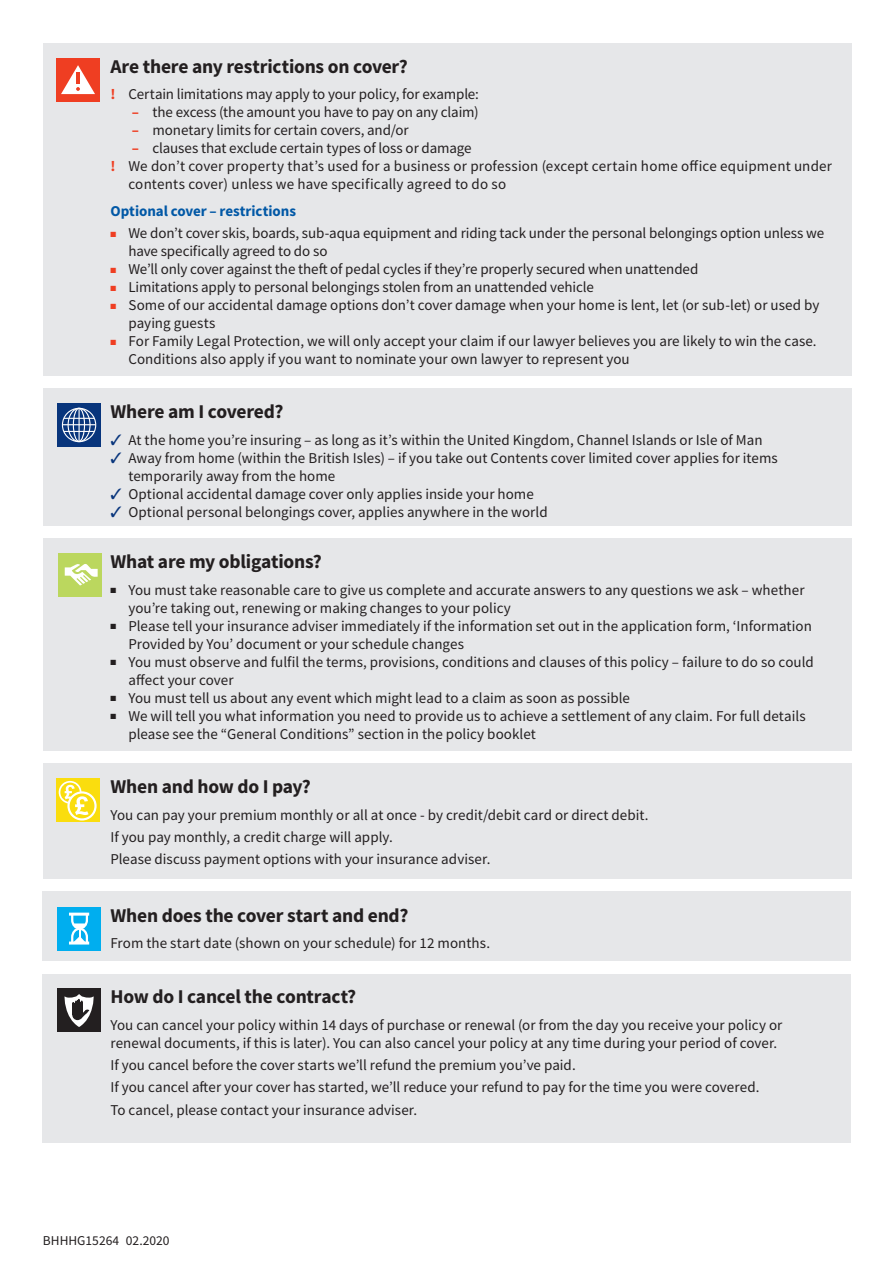
<style>
.page{position:relative;width:894px;height:1264px;background:#fff}
.page>*{position:absolute;margin:0;border:0;box-sizing:border-box;transform-origin:0 0}
.t1{font:700 19.5px "Source Sans Pro";letter-spacing:-.01em;color:#231f20}
.t2{font:15px/18px "Source Sans Pro";color:#231f20}
.t3{font:700 15px "Source Sans Pro";letter-spacing:-.005em;color:#0158a6}
.t4{font:13.5px "Source Sans Pro";color:#231f20}
.s1{font-weight:700;color:#ef3e22}
.s2{color:#ef3e22}
.s3{color:#08357c}
</style>
<div class="page">
<div style="left:43px;top:538px;width:808px;height:212px;background:#e6e7e9"></div>
<div style="left:58px;top:553px;width:44px;height:44px;background:#bbd75e"></div>
<svg style="left:65px;top:564px;width:33px;height:22px"></svg>
<div style="left:43px;top:892px;width:808px;height:69px;background:#e6e7e9"></div>
<div style="left:57px;top:907px;width:44px;height:43px;background:#00aeef"></div>
<hr style="left:69px;top:912px;width:20px;height:3px;background:#fff">
<hr style="left:69px;top:941px;width:20px;height:3px;background:#fff">
<svg style="left:70px;top:912px;width:19px;height:33px"></svg>
<div style="left:43px;top:973px;width:808px;height:169px;background:#e6e7e9"></div>
<div style="left:57px;top:988px;width:44px;height:44px;background:#231f20"></div>
<svg style="left:64px;top:994px;width:30px;height:33px"></svg>
<div style="left:43px;top:388px;width:808px;height:137px;background:#e6e7e9"></div>
<svg style="left:57px;top:403px;width:44px;height:44px;background:#1e4788"></svg>
<div style="left:62px;top:408px;width:34px;height:34px;border:1px solid #fff;border-radius:50%"></div>
<div style="left:68px;top:408px;width:23px;height:34px;border:1px solid #fff;border-radius:50%"></div>
<div style="left:73px;top:408px;width:12px;height:34px;border:1px solid #fff;border-radius:50%"></div>
<hr style="left:78px;top:408px;width:2px;height:33px;background:#fff">
<hr style="left:62px;top:424px;width:34px;height:1px;background:#fff">
<hr style="left:64px;top:418px;width:30px;height:1px;background:#fff">
<hr style="left:64px;top:431px;width:30px;height:1px;background:#fff">
<div style="left:43px;top:763px;width:808px;height:115px;background:#e6e7e9"></div>
<div style="left:57px;top:778px;width:43px;height:44px;background:#fadd0e"></div>
<svg style="left:59px;top:781px;width:22px;height:22px"></svg>
<svg style="left:60px;top:782px;width:20px;height:20px"></svg>
<svg style="left:67px;top:791px;width:30px;height:29px"></svg>
<div style="left:70px;top:793px;width:24px;height:25px;background:#fadd0e;border-radius:50%"></div>
<svg style="left:65px;top:785px;width:24px;height:30px"></svg>
<div style="left:43px;top:43px;width:808px;height:332px;background:#e6e7e9"></div>
<div style="left:56px;top:58px;width:44px;height:43px;background:#ef3e22"></div>
<svg style="left:61px;top:65px;width:34px;height:29px"></svg>
<h1 class="t1" style="left:110px;top:53px;width:299px">Are there any restrictions on cover?</h1>
<p class="t2" style="left:110px;top:85px;width:370px"><span class="s1">!</span> Certain limitations may apply to your policy, for example:</p>
<p class="t2" style="left:132px;top:103px;width:348px"><span class="s1">–</span> the excess (the amount you have to pay on any claim)</p>
<p class="t2" style="left:132px;top:121px;width:278px"><span class="s1">–</span> monetary limits for certain covers, and/or</p>
<p class="t2" style="left:132px;top:139px;width:341px"><span class="s1">–</span> clauses that exclude certain types of loss or damage</p>
<p class="t2" style="left:110px;top:157px;width:723px"><span class="s1">!</span> We don’t cover property that’s used for a business or profession (except certain home office equipment under</p>
<p class="t2" style="left:128px;top:175px;width:379px">contents cover) unless we have specifically agreed to do so</p>
<p class="t3" style="left:110px;top:201px;width:187px">Optional cover – restrictions</p>
<p class="t2" style="left:128px;top:224px;width:697px;text-indent:-18px"><span class="s2">■</span> We don’t cover skis, boards, sub-aqua equipment and riding tack under the personal belongings option unless we have specifically agreed to do so</p>
<p class="t2" style="left:110px;top:260px;width:589px"><span class="s2">■</span> We’ll only cover against the theft of pedal cycles if they’re properly secured when unattended</p>
<p class="t2" style="left:110px;top:278px;width:485px"><span class="s2">■</span> Limitations apply to personal belongings stolen from an unattended vehicle</p>
<p class="t2" style="left:128px;top:296px;width:692px;text-indent:-18px"><span class="s2">■</span> Some of our accidental damage options don’t cover damage when your home is lent, let (or sub-let) or used by paying guests</p>
<p class="t2" style="left:128px;top:332px;width:690px;text-indent:-18px"><span class="s2">■</span> For Family Legal Protection, we will only accept your claim if our lawyer believes you are likely to win the case.<br>Conditions also apply if you want to nominate your own lawyer to represent you</p>
<h1 class="t1" style="left:110px;top:398px;width:175px">Where am I covered?</h1>
<p class="t2" style="left:110px;top:431px;width:653px"><span class="s3">✓</span> At the home you’re insuring – as long as it’s within the United Kingdom, Channel Islands or Isle of Man</p>
<p class="t2" style="left:128px;top:449px;width:651px;text-indent:-18px"><span class="s3">✓</span> Away from home (within the British Isles) – if you take out Contents cover limited cover applies for items temporarily away from the home</p>
<p class="t2" style="left:110px;top:485px;width:425px"><span class="s3">✓</span> Optional accidental damage cover only applies inside your home</p>
<p class="t2" style="left:110px;top:503px;width:439px"><span class="s3">✓</span> Optional personal belongings cover, applies anywhere in the world</p>
<h1 class="t1" style="left:110px;top:548px;width:213px">What are my obligations?</h1>
<p class="t2" style="left:128px;top:580px;width:677px;text-indent:-18px">■ You must take reasonable care to give us complete and accurate answers to any questions we ask – whether you’re taking out, renewing or making changes to your policy</p>
<p class="t2" style="left:128px;top:616px;width:685px;text-indent:-18px">■ Please tell your insurance adviser immediately if the information set out in the application form, ‘Information<br>Provided by You’ document or your schedule changes</p>
<p class="t2" style="left:128px;top:652px;width:687px;text-indent:-18px">■ You must observe and fulfil the terms, provisions, conditions and clauses of this policy – failure to do so could affect your cover</p>
<p class="t2" style="left:110px;top:688px;width:521px">■ You must tell us about any event which might lead to a claim as soon as possible</p>
<p class="t2" style="left:128px;top:706px;width:679px;text-indent:-18px">■ We will tell you what information you need to provide us to achieve a settlement of any claim. For full details please see the “General Conditions” section in the policy booklet</p>
<h1 class="t1" style="left:110px;top:773px;width:202px">When and how do I pay?</h1>
<p class="t2" style="left:110px;top:803px;width:539px;line-height:22.2px">You can pay your premium monthly or all at once - by credit/debit card or direct debit.<br>If you pay monthly, a credit charge will apply.<br>Please discuss payment options with your insurance adviser.</p>
<h1 class="t1" style="left:110px;top:902px;width:299px">When does the cover start and end?</h1>
<p class="t2" style="left:110px;top:934px;width:381px">From the start date (shown on your schedule) for 12 months.</p>
<h1 class="t1" style="left:110px;top:983px;width:247px">How do I cancel the contract?</h1>
<p class="t2" style="left:110px;top:1016px;width:673px">You can cancel your policy within 14 days of purchase or renewal (or from the day you receive your policy or renewal documents, if this is later). You can also cancel your policy at any time during your period of cover.</p>
<p class="t2" style="left:110px;top:1054px;width:650px;line-height:22.2px">If you cancel before the cover starts we’ll refund the premium you’ve paid.<br>If you cancel after your cover has started, we’ll reduce your refund to pay for the time you were covered.<br>To cancel, please contact your insurance adviser.</p>
<p class="t4" style="left:43px;top:1232px;width:128px">BHHHG15264 02.2020</p>
</div>
